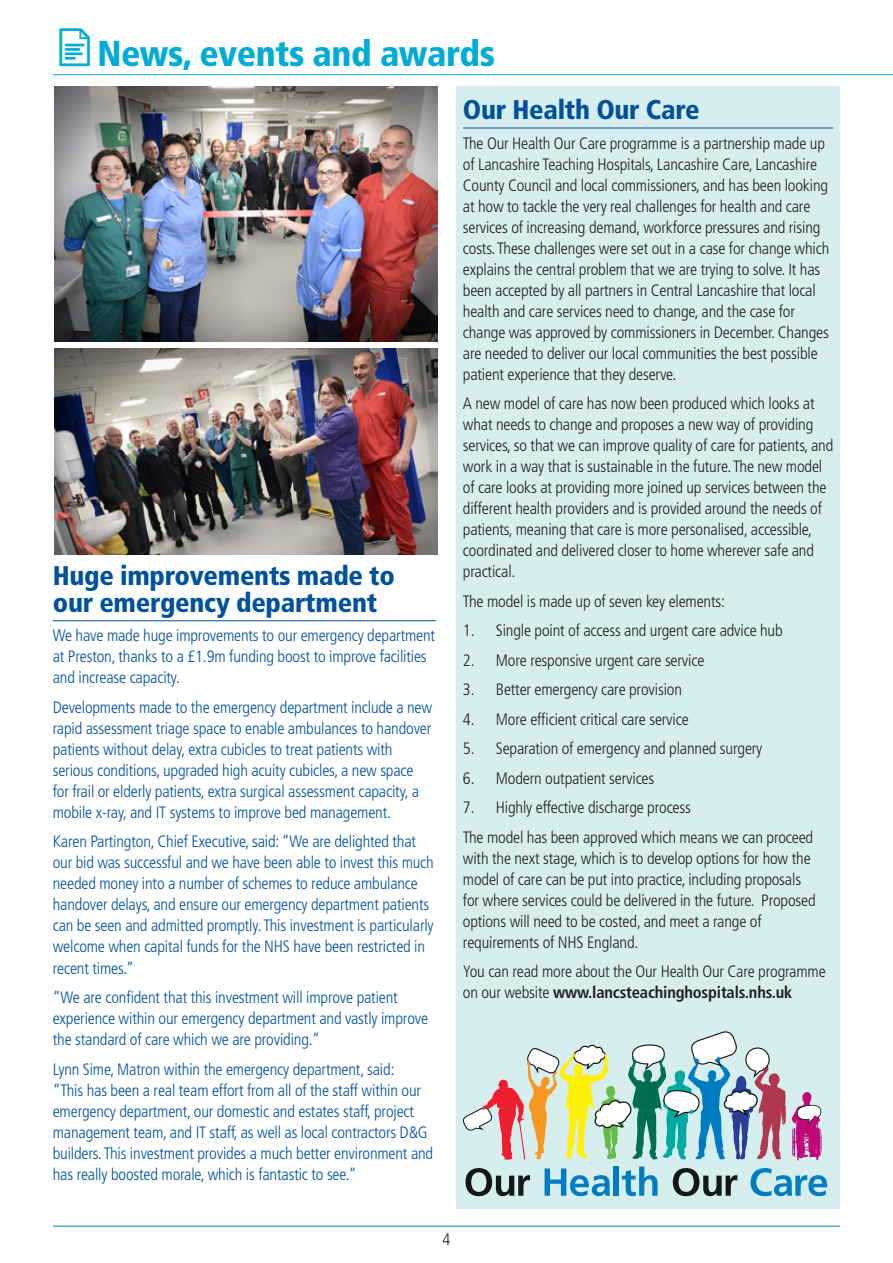
<style>
.page{position:relative;width:893px;height:1263px;background:#fff}
.page>*{position:absolute;margin:0;border:0;box-sizing:border-box;transform-origin:0 0}
.t1{font:900 condensed 36px "Frutiger LT Std";letter-spacing:-.01em;color:#00acd5}
.t2{font:900 condensed 27px/27px "Frutiger LT Std";letter-spacing:-.01em;color:#01519b}
.t3{font:300 condensed 16.5px/21px "Frutiger LT Std";letter-spacing:-.01em;color:#231f20}
.t4{font:300 condensed 16.5px/21px "Frutiger LT Std";letter-spacing:-.01em;color:#01519b}
.s1{font-weight:700}
</style>
<div class="page">
<hr style="left:53px;top:1226px;width:787px;height:1px;background:#007bc3">
<hr style="left:53px;top:74px;width:840px;height:1px;background:#00acd5">
<hr style="left:53px;top:620px;width:383px;height:1px;background:#01519b">
<img style="left:54px;top:86px;width:383px;height:256px">
<div style="left:456px;top:86px;width:384px;height:1123px;background:#d6eeed"></div>
<hr style="left:463px;top:128px;width:370px;height:1px;background:#01519b">
<img style="left:54px;top:349px;width:383px;height:206px">
<svg style="left:465px;top:1168px;width:65px;height:28px"></svg>
<svg style="left:545px;top:1168px;width:65px;height:28px"></svg>
<div style="left:613px;top:1166px;width:5px;height:30px;background:#007cc3"></div>
<svg style="left:622px;top:1166px;width:35px;height:30px"></svg>
<svg style="left:673px;top:1168px;width:64px;height:28px"></svg>
<svg style="left:751px;top:1168px;width:76px;height:28px"></svg>
<svg style="left:792px;top:1092px;width:30px;height:68px"></svg>
<svg style="left:463px;top:1031px;width:323px;height:129px"></svg>
<h1 class="t1" style="left:97px;top:32px;width:399px">News, events and awards</h1>
<h2 class="t2" style="left:53px;top:562px;width:344px">Huge improvements made to our emergency department</h2>
<p class="t4" style="left:53px;top:625px;width:384px">We have made huge improvements to our emergency department at Preston, thanks to a £1.9m funding boost to improve facilities and increase capacity.</p>
<p class="t4" style="left:53px;top:697px;width:381px">Developments made to the emergency department include a new rapid assessment triage space to enable ambulances to handover patients without delay, extra cubicles to treat patients with serious conditions, upgraded high acuity cubicles, a new space for frail or elderly patients, extra surgical assessment capacity, a mobile x-ray, and IT systems to improve bed management.</p>
<p class="t4" style="left:53px;top:831px;width:383px">Karen Partington, Chief Executive, said: “We are delighted that our bid was successful and we have been able to invest this much needed money into a number of schemes to reduce ambulance handover delays, and ensure our emergency department patients can be seen and admitted promptly. This investment is particularly welcome when capital funds for the NHS have been restricted in recent times.”</p>
<p class="t4" style="left:53px;top:987px;width:377px">“We are confident that this investment will improve patient experience within our emergency department and vastly improve the standard of care which we are providing.”</p>
<p class="t4" style="left:53px;top:1058px;width:382px">Lynn Sime, Matron within the emergency department, said:<br>“This has been a real team effort from all of the staff within our emergency department, our domestic and estates staff, project management team, and IT staff, as well as local contractors D&amp;G builders. This investment provides a much better environment and has really boosted morale, which is fantastic to see.”</p>
<h2 class="t2" style="left:463px;top:96px;width:238px">Our Health Our Care</h2>
<p class="t3" style="left:463px;top:133px;width:368px">The Our Health Our Care programme is a partnership made up of Lancashire Teaching Hospitals, Lancashire Care, Lancashire County Council and local commissioners, and has been looking at how to tackle the very real challenges for health and care services of increasing demand, workforce pressures and rising costs. These challenges were set out in a case for change which explains the central problem that we are trying to solve. It has been accepted by all partners in Central Lancashire that local health and care services need to change, and the case for change was approved by commissioners in December. Changes are needed to deliver our local communities the best possible patient experience that they deserve.</p>
<p class="t3" style="left:463px;top:393px;width:372px">A new model of care has now been produced which looks at what needs to change and proposes a new way of providing services, so that we can improve quality of care for patients, and work in a way that is sustainable in the future. The new model of care looks at providing more joined up services between the different health providers and is provided around the needs of patients, meaning that care is more personalised, accessible, coordinated and delivered closer to home wherever safe and practical.</p>
<p class="t3" style="left:463px;top:591px;width:264px">The model is made up of seven key elements:</p>
<p class="t3" style="left:463px;top:620px;width:321px">1. Single point of access and urgent care advice hub</p>
<p class="t3" style="left:463px;top:650px;width:243px">2. More responsive urgent care service</p>
<p class="t3" style="left:463px;top:679px;width:221px">3. Better emergency care provision</p>
<p class="t3" style="left:463px;top:709px;width:227px">4. More efficient critical care service</p>
<p class="t3" style="left:463px;top:738px;width:301px">5. Separation of emergency and planned surgery</p>
<p class="t3" style="left:463px;top:768px;width:193px">6. Modern outpatient services</p>
<p class="t3" style="left:463px;top:793px;width:352px;line-height:29.5px">7. Highly effective discharge process<br>The model has been approved which means we can proceed</p>
<p class="t3" style="left:463px;top:848px;width:354px">with the next stage, which is to develop options for how the model of care can be put into practice, including proposals for where services could be delivered in the future. Proposed options will need to be costed, and meet a range of requirements of NHS England.</p>
<p class="t3" style="left:463px;top:961px;width:364px">You can read more about the Our Health Our Care programme on our website <span class="s1">www.lancsteachinghospitals.nhs.uk</span></p>
<p class="t3" style="left:442px;top:1229px;width:9px">4</p>
</div>
